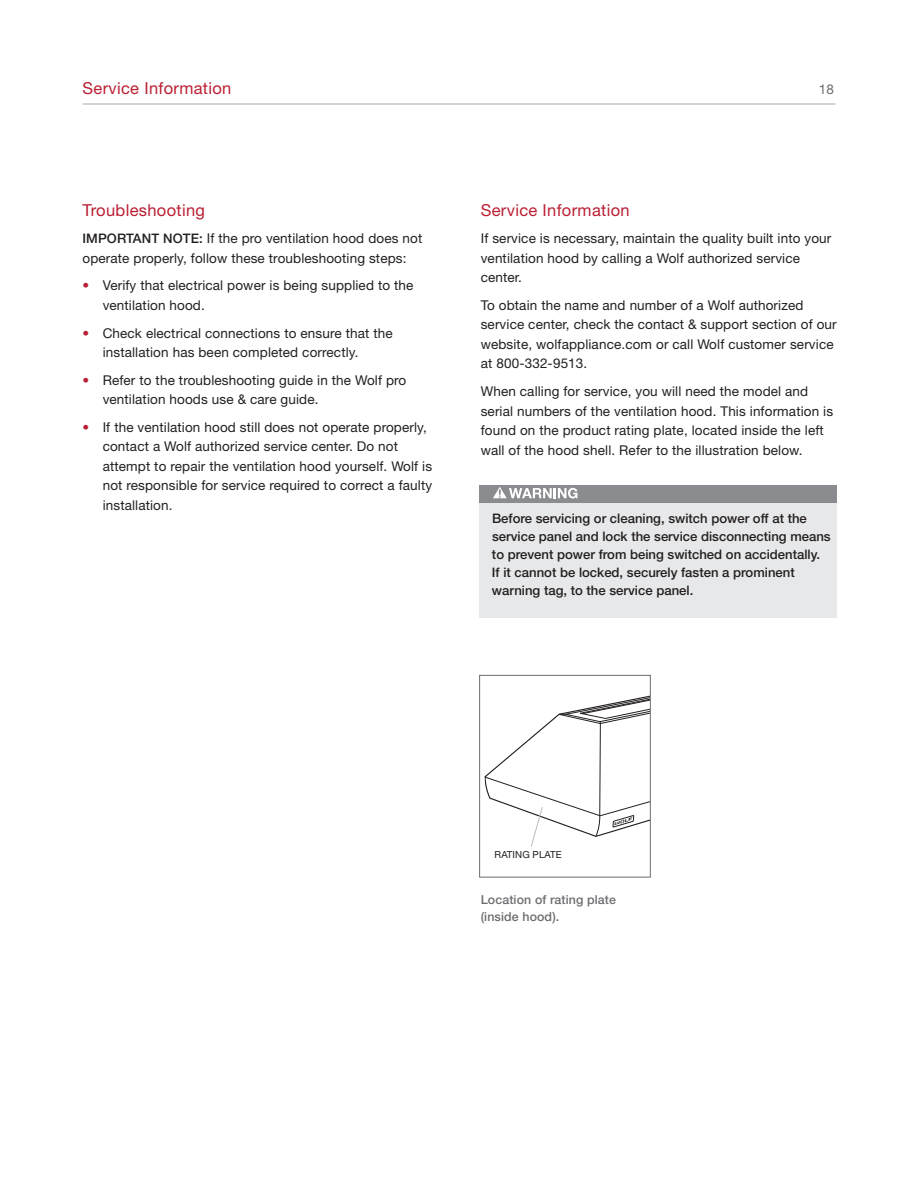
<style>
.page{position:relative;width:918px;height:1188px;background:#fff}
.page>*{position:absolute;margin:0;border:0;box-sizing:border-box;transform-origin:0 0}
.t1{font:16.5px "Helvetica Neue LT Std";letter-spacing:.02em;color:#ba1f33}
.t2{font:13.5px/19.5px "Helvetica Neue LT Std";letter-spacing:.01em;color:#231f20}
.t3{font:13.5px "Helvetica Neue LT Std";color:#6c6d70}
.t4{font:500 13.2px/18px "Helvetica Neue LT Std";color:#231f20}
.t5{font:500 12.3px/16.5px "Helvetica Neue LT Std";letter-spacing:.01em;color:#6c6d70}
.t6{font:9.75px "Helvetica Neue LT Std";letter-spacing:.01em;color:#231f20}
.s1{font-weight:500;font-size:13.2px}
.s2{color:#ba1f33}
</style>
<div class="page">
<hr style="left:82px;top:104px;width:754px;height:1px;background:#a8a9ad">
<div style="left:479px;top:675px;width:172px;height:203px;border:1px solid #6c6d70"></div>
<svg style="left:484px;top:694px;width:166px;height:154px"></svg>
<div style="left:479px;top:486px;width:358px;height:132px;background:#e7e8e9"></div>
<div style="left:479px;top:486px;width:358px;height:16px;background:#8a8c8f"></div>
<svg style="left:493px;top:487px;width:84px;height:12px"></svg>
<p class="t1" style="left:82px;top:83px;width:150px">Service Information</p>
<p class="t3" style="left:819px;top:85px;width:17px">18</p>
<p class="t1" style="left:82px;top:204px;width:124px">Troubleshooting</p>
<p class="t2" style="left:82px;top:230px;width:341px"><span class="s1">IMPORTANT NOTE:</span> If the pro ventilation hood does not operate properly, follow these troubleshooting steps:</p>
<p class="t2" style="left:103px;top:277px;width:312px;text-indent:-20px"><span class="s2">•</span> Verify that electrical power is being supplied to the ventilation hood.</p>
<p class="t2" style="left:103px;top:324px;width:292px;text-indent:-20px"><span class="s2">•</span> Check electrical connections to ensure that the installation has been completed correctly.</p>
<p class="t2" style="left:103px;top:371px;width:305px;text-indent:-20px"><span class="s2">•</span> Refer to the troubleshooting guide in the Wolf pro ventilation hoods use &amp; care guide.</p>
<p class="t2" style="left:103px;top:419px;width:331px;text-indent:-20px"><span class="s2">•</span> If the ventilation hood still does not operate properly, contact a Wolf authorized service center. Do not attempt to repair the ventilation hood yourself. Wolf is not responsible for service required to correct a faulty installation.</p>
<p class="t1" style="left:481px;top:204px;width:150px">Service Information</p>
<p class="t2" style="left:481px;top:230px;width:352px">If service is necessary, maintain the quality built into your ventilation hood by calling a Wolf authorized service center.</p>
<p class="t2" style="left:481px;top:297px;width:358px">To obtain the name and number of a Wolf authorized service center, check the contact &amp; support section of our website, wolfappliance.com or call Wolf customer service at 800-332-9513.</p>
<p class="t2" style="left:481px;top:383px;width:354px">When calling for service, you will need the model and serial numbers of the ventilation hood. This information is found on the product rating plate, located inside the left wall of the hood shell. Refer to the illustration below.</p>
<p class="t4" style="left:492px;top:511px;width:340px">Before servicing or cleaning, switch power off at the service panel and lock the service disconnecting means to prevent power from being switched on accidentally.<br>If it cannot be locked, securely fasten a prominent warning tag, to the service panel.</p>
<p class="t6" style="left:495px;top:851px;width:69px">RATING PLATE</p>
<p class="t5" style="left:481px;top:893px;width:137px">Location of rating plate (inside hood).</p>
</div>
